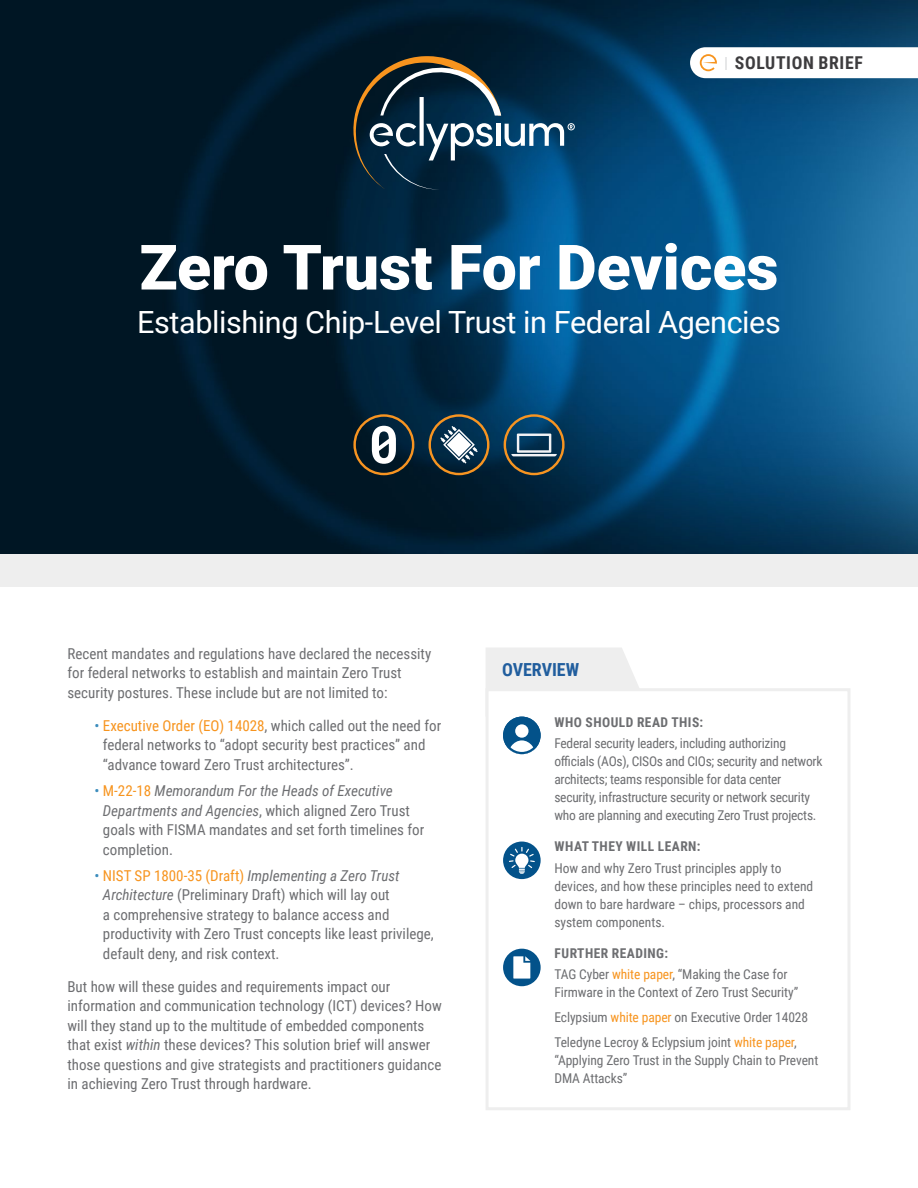
<style>
.page{position:relative;width:918px;height:1188px;background:#fff}
.page>*{position:absolute;margin:0;border:0;box-sizing:border-box;transform-origin:0 0}
.t1{font:900 62.55px "Roboto";color:#fff}
.t2{font:30.6px "Roboto";letter-spacing:-.015em;color:#fff}
.t3{font:700 18px "Roboto Condensed";color:#215e9e}
.t4{font:700 17.7px "Roboto Condensed";letter-spacing:.035em;color:#3d3c3e}
.t5{font:15px/19.5px "Roboto Condensed";color:#6d6e71}
.t6{font:13.5px/18px "Roboto Condensed";letter-spacing:-.005em;color:#6d6e71}
.t7{font:700 13.5px "Roboto Condensed";letter-spacing:.035em;color:#6d6e71}
.s1{color:#3c8dbd}
.s2{color:#f7941e}
.s3{font-style:italic}
.s4{font-weight:700}
</style>
<div class="page">
<img style="left:0;top:0;width:918px;height:554px">
<div style="left:0;top:554px;width:918px;height:33px;background:#eee"></div>
<svg style="left:353px;top:56px;width:222px;height:134px;background:#214358"></svg>
<svg style="left:690px;top:47px;width:228px;height:31px"></svg>
<div style="left:486px;top:688px;width:364px;height:422px;background:#fff;border:3px solid #eee"></div>
<svg style="left:486px;top:648px;width:166px;height:106px"></svg>
<div style="left:503px;top:842px;width:38px;height:37px;background:#03528a;border-radius:50%"></div>
<svg style="left:509px;top:847px;width:26px;height:27px"></svg>
<div style="left:503px;top:949px;width:38px;height:37px;background:#03528a;border-radius:50%"></div>
<svg style="left:513px;top:956px;width:17px;height:23px"></svg>
<svg style="left:504px;top:414px;width:61px;height:61px;background:#34505e"></svg>
<svg style="left:429px;top:414px;width:60px;height:61px;background:#42545b"></svg>
<svg style="left:353px;top:414px;width:61px;height:61px;background:#464e4e"></svg>
<p class="t4" style="left:735px;top:51px;width:129px">SOLUTION BRIEF</p>
<h1 class="t1" style="left:140px;top:223px;width:640px">Zero Trust For Devices</h1>
<h2 class="t2" style="left:137px;top:300px;width:645px">Establishing Chip-Level Trust in Federal Agencies</h2>
<p class="t5" style="left:68px;top:643px;width:365px">Recent mandates and regulations have declared the necessity for federal networks to establish and maintain Zero Trust security postures. These include but are not limited to:</p>
<p class="t5" style="left:103px;top:715px;width:340px;text-indent:-8px"><span class="s1">•</span> <span class="s2">Executive Order (EO) 14028</span>, which called out the need for federal networks to “adopt security best practices” and “advance toward Zero Trust architectures”.</p>
<p class="t5" style="left:103px;top:780px;width:323px;text-indent:-8px"><span class="s1">•</span> <span class="s2">M-22-18</span> <span class="s3">Memorandum For the Heads of Executive Departments and Agencies</span>, which aligned Zero Trust goals with FISMA mandates and set forth timelines for completion.</p>
<p class="t5" style="left:103px;top:865px;width:332px;text-indent:-8px"><span class="s1">•</span> <span class="s2">NIST SP 1800-35 (Draft)</span> <span class="s3">Implementing a Zero Trust Architecture</span> (Preliminary Draft) which will lay out<br>a comprehensive strategy to balance access and productivity with Zero Trust concepts like least privilege, default deny, and risk context.</p>
<p class="t5" style="left:67px;top:976px;width:376px">But how will these guides and requirements impact our information and communication technology (ICT) devices? How will they stand up to the multitude of embedded components that exist <span class="s3">within</span> these devices? This solution brief will answer those questions and give strategists and practitioners guidance in achieving Zero Trust through hardware.</p>
<p class="t3" style="left:502px;top:657px;width:79px">OVERVIEW</p>
<p class="t7" style="left:555px;top:712px;width:150px">WHO SHOULD READ THIS:</p>
<p class="t6" style="left:554px;top:734px;width:270px">Federal security leaders, including authorizing officials (AOs), CISOs and CIOs; security and network architects; teams responsible for data center security, infrastructure security or network security who are planning and executing Zero Trust projects.</p>
<p class="t7" style="left:555px;top:837px;width:147px">WHAT THEY WILL LEARN:</p>
<p class="t6" style="left:554px;top:858px;width:260px">How and why Zero Trust principles apply to devices, and how these principles need to extend down to bare hardware – chips, processors and system components.</p>
<p class="t6" style="left:554px;top:942px;width:235px;line-height:21.3px"><span class="s4">FURTHER READING:<br></span>TAG Cyber <span class="s2">white paper</span>, “Making the Case for</p>
<p class="t6" style="left:554px;top:980px;width:255px;line-height:24.8px">Firmware in the Context of Zero Trust Security”<br>Eclypsium <span class="s2">white paper</span> on Executive Order 14028<br>Teledyne Lecroy &amp; Eclypsium joint <span class="s2">white paper</span>,</p>
<p class="t6" style="left:554px;top:1051px;width:265px">“Applying Zero Trust in the Supply Chain to Prevent<br>DMA Attacks”</p>
</div>
